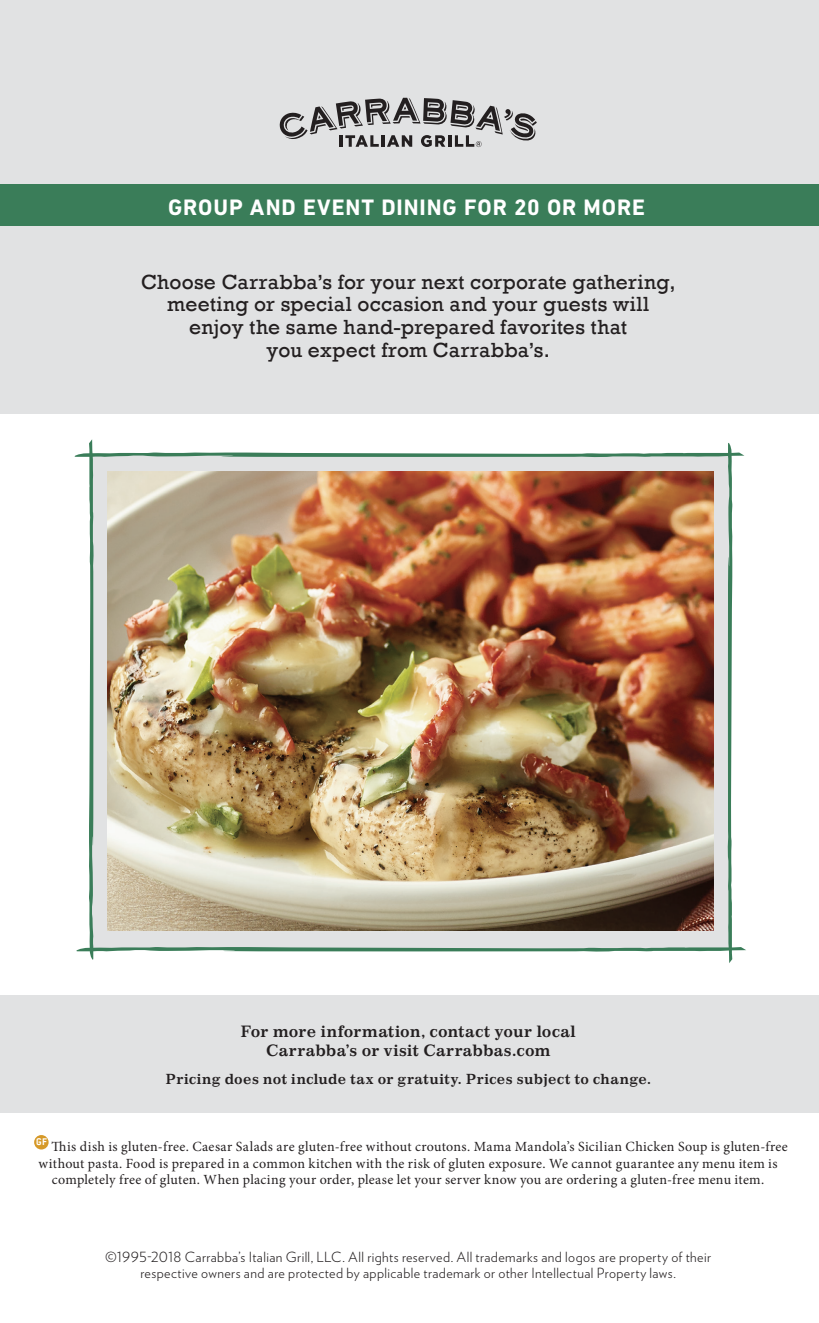
<style>
.page{position:relative;width:819px;height:1323px;background:#fff}
.page>*{position:absolute;margin:0;border:0;box-sizing:border-box;transform-origin:0 0}
.t1{font:700 22.75px "DIN Next LT Pro";letter-spacing:.04em;color:#fff}
.t2{font:21px/22.8px "Rockwell";letter-spacing:.01em;color:#231f20;text-align:center}
.t3{font:700 15.75px/19.2px "Impressum Std";letter-spacing:.02em;color:#231f20;text-align:center}
.t4{font:14px/16.8px "Minion Pro";letter-spacing:.02em;color:#231f20;text-align:center}
.t5{font:300 14px/15.8px "Verlag";letter-spacing:.03em;color:#231f20;text-align:center}
.t6{font:700 14px "Impressum Std";letter-spacing:.03em;color:#231f20}
</style>
<div class="page">
<div style="left:0;top:0;width:819px;height:413px;background:#e1e2e3"></div>
<div style="left:0;top:185px;width:819px;height:41px;background:#3a7d59"></div>
<svg style="left:279px;top:98px;width:258px;height:49px"></svg>
<div style="left:0;top:995px;width:819px;height:118px;background:#e1e2e3"></div>
<div style="left:34px;top:1135px;width:15px;height:15px;background:#d69928;border-radius:50%"></div>
<svg style="left:74px;top:439px;width:672px;height:524px"></svg>
<img style="left:108px;top:472px;width:605px;height:458px">
<h1 class="t1" style="left:168px;top:194px;width:478px">GROUP AND EVENT DINING FOR 20 OR MORE</h1>
<h2 class="t2" style="left:141px;top:271px;width:536px">Choose Carrabba’s for your next corporate gathering, meeting or special occasion and your guests will enjoy the same hand-prepared favorites that<br>you expect from Carrabba’s.</h2>
<p class="t3" style="left:241px;top:1021px;width:336px">For more information, contact your local<br>Carrabba’s or visit Carrabbas.com</p>
<p class="t6" style="left:166px;top:1070px;width:487px">Pricing does not include tax or gratuity. Prices subject to change.</p>
<p class="t4" style="left:36px;top:1138px;width:753px"><sup>GF</sup> This dish is gluten-free. Caesar Salads are gluten-free without croutons. Mama Mandola’s Sicilian Chicken Soup is gluten-free without pasta. Food is prepared in a common kitchen with the risk of gluten exposure. We cannot guarantee any menu item is completely free of gluten. When placing your order, please let your server know you are ordering a gluten-free menu item.</p>
<p class="t5" style="left:105px;top:1249px;width:607px">©1995-2018 Carrabba’s Italian Grill, LLC. All rights reserved. All trademarks and logos are property of their respective owners and are protected by applicable trademark or other Intellectual Property laws.</p>
</div>
